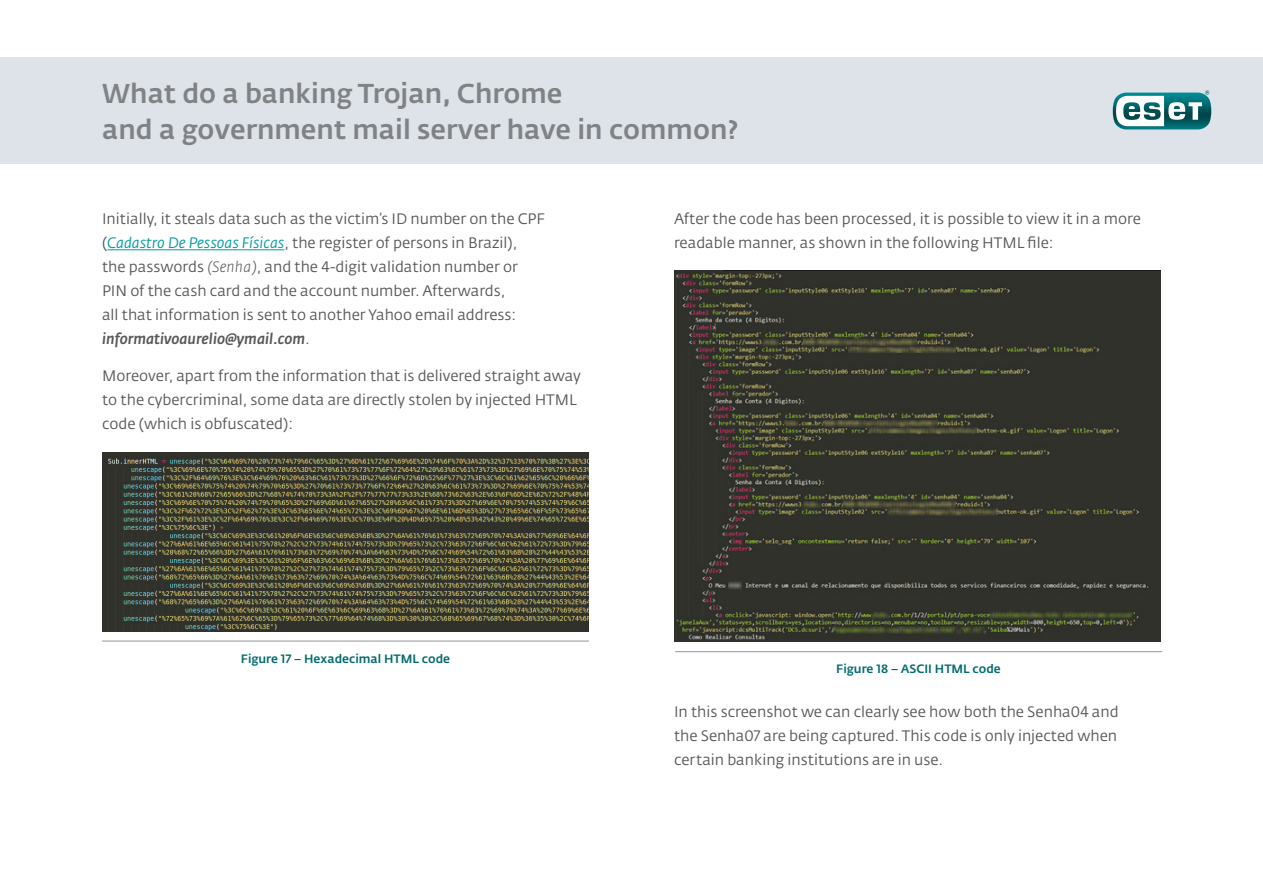
<style>
.page{position:relative;width:1263px;height:893px;background:#fff}
.page>*{position:absolute;margin:0;border:0;box-sizing:border-box;transform-origin:0 0}
.t1{font:500 27px/36px "Fedra Sans Alt Pro";color:#808285}
.t2{font:15px/24px "Fedra Sans Alt Pro";color:#57585a}
.Image_Note{font:500 12px "Fedra Sans Alt Pro";color:#006b6e}
.s1{font-style:italic;color:#009ba1}
.s2{font-weight:300;font-style:italic}
.s3{font-weight:500;font-style:italic}
</style>
<div class="page">
<div style="left:0;top:57px;width:1263px;height:107px;background:#dde3e8"></div>
<svg style="left:1113px;top:91px;width:98px;height:38px;background:#6ba6aa"></svg>
<hr style="left:107px;top:249px;width:177px;height:1px;background:#009ba1">
<img style="left:102px;top:453px;width:487px;height:178px">
<hr style="left:102px;top:641px;width:487px;height:1px;background:#939598">
<img style="left:674px;top:271px;width:487px;height:370px">
<hr style="left:675px;top:651px;width:487px;height:1px;background:#939598">
<h1 class="t1" style="left:102px;top:76px;width:638px">What do a banking Trojan, Chrome<br>and a government mail server have in common?</h1>
<p class="t2" style="left:102px;top:207px;width:444px">Initially, it steals data such as the victim’s ID number on the CPF (<span class="s1">Cadastro De Pessoas Físicas</span>, the register of persons in Brazil), the passwords <span class="s2">(Senha)</span>, and the 4-digit validation number or PIN of the cash card and the account number. Afterwards,<br>all that information is sent to another Yahoo email address: <span class="s3">informativoaurelio@ymail.com</span>.</p>
<p class="t2" style="left:102px;top:364px;width:480px">Moreover, apart from the information that is delivered straight away to the cybercriminal, some data are directly stolen by injected HTML code (which is obfuscated):</p>
<p class="Image_Note" style="left:241px;top:651px;width:211px">Figure 17 – Hexadecimal HTML code</p>
<p class="t2" style="left:674px;top:207px;width:469px">After the code has been processed, it is possible to view it in a more readable manner, as shown in the following HTML file:</p>
<p class="Image_Note" style="left:836px;top:662px;width:166px">Figure 18 – ASCII HTML code</p>
<p class="t2" style="left:674px;top:700px;width:446px;text-align:justify">In this screenshot we can clearly see how both the Senha04 and the Senha07 are being captured. This code is only injected when certain banking institutions are in use.</p>
</div>
